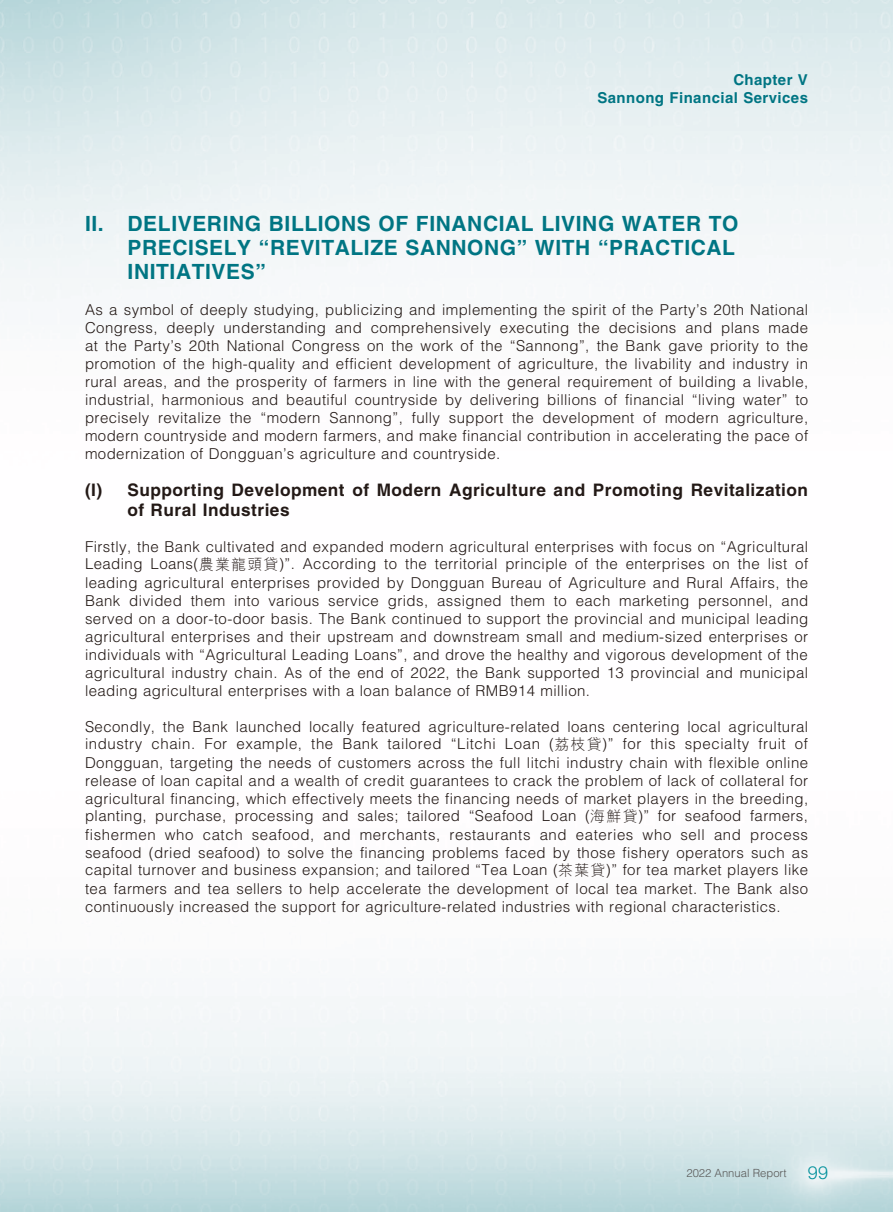
<style>
.page{position:relative;width:893px;height:1212px;background:#fff}
.page>*{position:absolute;margin:0;border:0;box-sizing:border-box;transform-origin:0 0}
.t1{font:700 21px/24px "Helvetica LT Std";letter-spacing:.03em;color:#007583}
.t2{font:700 17.25px/19.5px "Helvetica LT Std";letter-spacing:.03em;color:#231916}
.t3{font:300 15px/18px "Helvetica LT Std";letter-spacing:.03em;color:#231916;text-align:justify}
.t4{font:700 15px/18px "Helvetica LT Std";letter-spacing:.03em;color:#007583;text-align:right}
.t5{font:300 11.25px "Helvetica LT Std";color:#595857}
.s1{font-family:"M Hei HK"}
.s2{font-family:"Helvetica Neue LT Std";font-size:18px;color:#00909b}
</style>
<div class="page">
<p class="t4" style="left:597px;top:71px;width:212px">Chapter V<br>Sannong Financial Services</p>
<h1 class="t1" style="left:128px;top:211px;width:613px;text-indent:-43px">II. DELIVERING BILLIONS OF FINANCIAL LIVING WATER TO<br>PRECISELY “REVITALIZE SANNONG” WITH “PRACTICAL<br>INITIATIVES”</h1>
<p class="t3" style="left:85px;top:300px;width:725px">As a symbol of deeply studying, publicizing and implementing the spirit of the Party’s 20th National Congress, deeply understanding and comprehensively executing the decisions and plans made at the Party’s 20th National Congress on the work of the “Sannong”, the Bank gave priority to the promotion of the high-quality and efficient development of agriculture, the livability and industry in rural areas, and the prosperity of farmers in line with the general requirement of building a livable, industrial, harmonious and beautiful countryside by delivering billions of financial “living water” to precisely revitalize the “modern Sannong”, fully support the development of modern agriculture, modern countryside and modern farmers, and make financial contribution in accelerating the pace of modernization of Dongguan’s agriculture and countryside.</p>
<p class="t2" style="left:128px;top:480px;width:682px;text-indent:-43px">(I) Supporting Development of Modern Agriculture and Promoting Revitalization of Rural Industries</p>
<p class="t3" style="left:85px;top:537px;width:725px">Firstly, the Bank cultivated and expanded modern agricultural enterprises with focus on “Agricultural Leading Loans(<span class="s1">農業龍頭貸</span>)”. According to the territorial principle of the enterprises on the list of leading agricultural enterprises provided by Dongguan Bureau of Agriculture and Rural Affairs, the Bank divided them into various service grids, assigned them to each marketing personnel, and served on a door-to-door basis. The Bank continued to support the provincial and municipal leading agricultural enterprises and their upstream and downstream small and medium-sized enterprises or individuals with “Agricultural Leading Loans”, and drove the healthy and vigorous development of the agricultural industry chain. As of the end of 2022, the Bank supported 13 provincial and municipal leading agricultural enterprises with a loan balance of RMB914 million.</p>
<p class="t3" style="left:85px;top:717px;width:725px">Secondly, the Bank launched locally featured agriculture-related loans centering local agricultural industry chain. For example, the Bank tailored “Litchi Loan (<span class="s1">荔枝貸</span>)” for this specialty fruit of Dongguan, targeting the needs of customers across the full litchi industry chain with flexible online release of loan capital and a wealth of credit guarantees to crack the problem of lack of collateral for agricultural financing, which effectively meets the financing needs of market players in the breeding, planting, purchase, processing and sales; tailored “Seafood Loan (<span class="s1">海鮮貸</span>)” for seafood farmers, fishermen who catch seafood, and merchants, restaurants and eateries who sell and process seafood (dried seafood) to solve the financing problems faced by those fishery operators such as capital turnover and business expansion; and tailored “Tea Loan (<span class="s1">茶葉貸</span>)” for tea market players like tea farmers and tea sellers to help accelerate the development of local tea market. The Bank also continuously increased the support for agriculture-related industries with regional characteristics.</p>
<p class="t5" style="left:686px;top:1166px;width:143px">2022 Annual Report <span class="s2">99</span></p>
</div>
